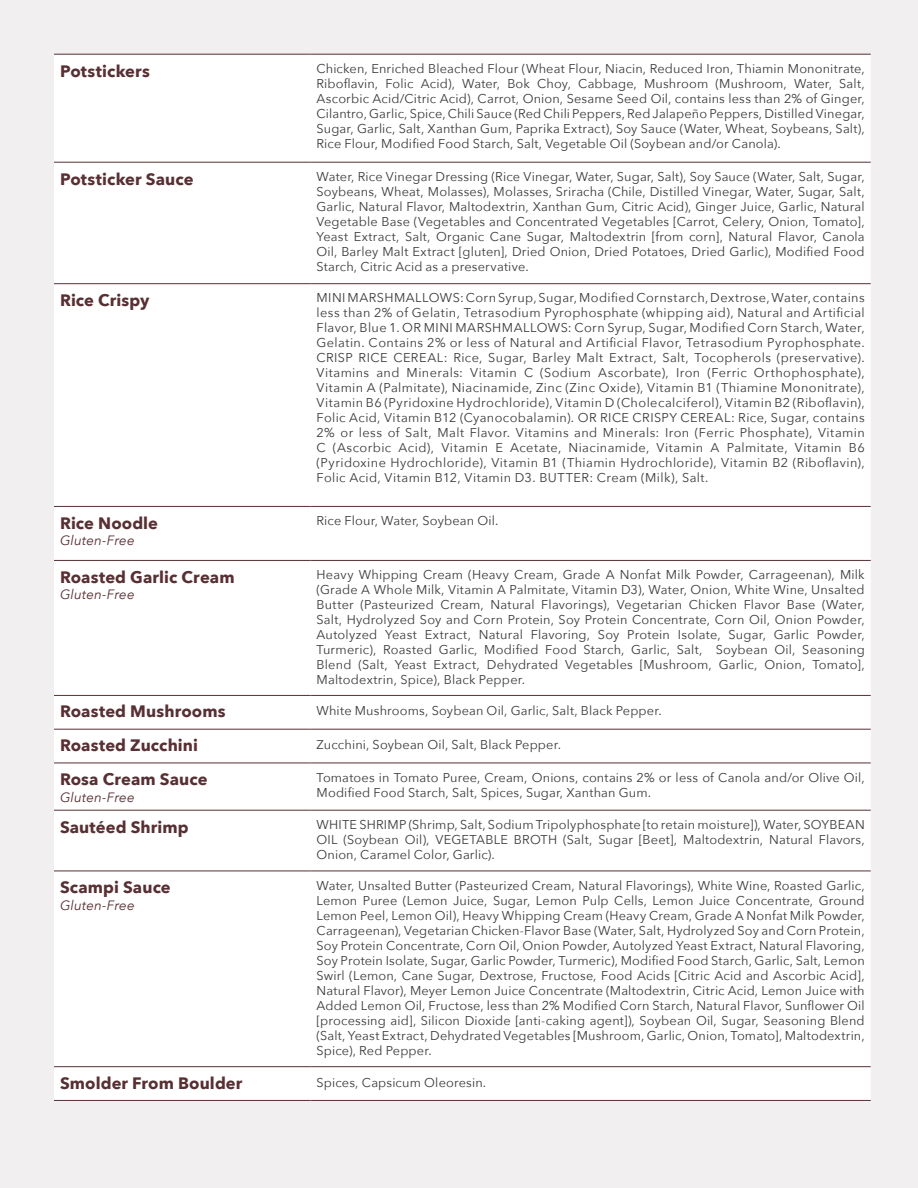
<style>
.page{position:relative;width:918px;height:1188px;background:#f1efef}
.page>*{position:absolute;margin:0;border:0;box-sizing:border-box;transform-origin:0 0}
.t1{font:700 16.5px "Avenir Next";letter-spacing:.005em;color:#582f33}
.t2{font:italic 13.5px "Avenir Next";letter-spacing:.01em;color:#582f33}
.t3{font:12.75px/15px "Avenir Next";letter-spacing:.015em;color:#3a3a3a;text-align:justify}
</style>
<div class="page">
<div style="left:54px;top:55px;width:817px;height:1044px;background:#fff"></div>
<hr style="left:54px;top:54px;width:256px;height:1px;background:#582f33">
<hr style="left:54px;top:162px;width:256px;height:1px;background:#582f33">
<hr style="left:54px;top:283px;width:256px;height:1px;background:#582f33">
<hr style="left:54px;top:506px;width:256px;height:1px;background:#582f33">
<hr style="left:54px;top:560px;width:256px;height:1px;background:#582f33">
<hr style="left:54px;top:695px;width:256px;height:1px;background:#582f33">
<hr style="left:54px;top:729px;width:256px;height:1px;background:#582f33">
<hr style="left:54px;top:763px;width:256px;height:1px;background:#582f33">
<hr style="left:54px;top:810px;width:256px;height:1px;background:#582f33">
<hr style="left:54px;top:871px;width:256px;height:1px;background:#582f33">
<hr style="left:54px;top:1066px;width:256px;height:1px;background:#582f33">
<hr style="left:54px;top:1100px;width:256px;height:1px;background:#582f33">
<hr style="left:310px;top:54px;width:561px;height:1px;background:#582f33">
<hr style="left:310px;top:162px;width:561px;height:1px;background:#582f33">
<hr style="left:310px;top:283px;width:561px;height:1px;background:#582f33">
<hr style="left:310px;top:506px;width:561px;height:1px;background:#582f33">
<hr style="left:310px;top:560px;width:561px;height:1px;background:#582f33">
<hr style="left:310px;top:695px;width:561px;height:1px;background:#582f33">
<hr style="left:310px;top:729px;width:561px;height:1px;background:#582f33">
<hr style="left:310px;top:763px;width:561px;height:1px;background:#582f33">
<hr style="left:310px;top:810px;width:561px;height:1px;background:#582f33">
<hr style="left:310px;top:871px;width:561px;height:1px;background:#582f33">
<hr style="left:310px;top:1066px;width:561px;height:1px;background:#582f33">
<hr style="left:310px;top:1100px;width:561px;height:1px;background:#582f33">
<p class="t1" style="left:60px;top:57px;width:91px">Potstickers</p>
<p class="t3" style="left:316px;top:60px;width:550px">Chicken, Enriched Bleached Flour (Wheat Flour, Niacin, Reduced Iron, Thiamin Mononitrate, Riboflavin, Folic Acid), Water, Bok Choy, Cabbage, Mushroom (Mushroom, Water, Salt, Ascorbic Acid/Citric Acid), Carrot, Onion, Sesame Seed Oil, contains less than 2% of Ginger, Cilantro, Garlic, Spice, Chili Sauce (Red Chili Peppers, Red Jalapeño Peppers, Distilled Vinegar, Sugar, Garlic, Salt, Xanthan Gum, Paprika Extract), Soy Sauce (Water, Wheat, Soybeans, Salt), Rice Flour, Modified Food Starch, Salt, Vegetable Oil (Soybean and/or Canola).</p>
<p class="t1" style="left:60px;top:165px;width:135px">Potsticker Sauce</p>
<p class="t3" style="left:316px;top:168px;width:550px">Water, Rice Vinegar Dressing (Rice Vinegar, Water, Sugar, Salt), Soy Sauce (Water, Salt, Sugar, Soybeans, Wheat, Molasses), Molasses, Sriracha (Chile, Distilled Vinegar, Water, Sugar, Salt, Garlic, Natural Flavor, Maltodextrin, Xanthan Gum, Citric Acid), Ginger Juice, Garlic, Natural Vegetable Base (Vegetables and Concentrated Vegetables [Carrot, Celery, Onion, Tomato], Yeast Extract, Salt, Organic Cane Sugar, Maltodextrin [from corn], Natural Flavor, Canola Oil, Barley Malt Extract [gluten], Dried Onion, Dried Potatoes, Dried Garlic), Modified Food Starch, Citric Acid as a preservative.</p>
<p class="t1" style="left:60px;top:286px;width:91px">Rice Crispy</p>
<p class="t3" style="left:316px;top:290px;width:550px">MINI MARSHMALLOWS: Corn Syrup, Sugar, Modified Cornstarch, Dextrose, Water, contains less than 2% of Gelatin, Tetrasodium Pyrophosphate (whipping aid), Natural and Artificial Flavor, Blue 1. OR MINI MARSHMALLOWS: Corn Syrup, Sugar, Modified Corn Starch, Water, Gelatin. Contains 2% or less of Natural and Artificial Flavor, Tetrasodium Pyrophosphate.<br>CRISP RICE CEREAL: Rice, Sugar, Barley Malt Extract, Salt, Tocopherols (preservative).<br>Vitamins and Minerals: Vitamin C (Sodium Ascorbate), Iron (Ferric Orthophosphate), Vitamin A (Palmitate), Niacinamide, Zinc (Zinc Oxide), Vitamin B1 (Thiamine Mononitrate), Vitamin B6 (Pyridoxine Hydrochloride), Vitamin D (Cholecalciferol), Vitamin B2 (Riboflavin), Folic Acid, Vitamin B12 (Cyanocobalamin). OR RICE CRISPY CEREAL: Rice, Sugar, contains 2% or less of Salt, Malt Flavor. Vitamins and Minerals: Iron (Ferric Phosphate), Vitamin C (Ascorbic Acid), Vitamin E Acetate, Niacinamide, Vitamin A Palmitate, Vitamin B6 (Pyridoxine Hydrochloride), Vitamin B1 (Thiamin Hydrochloride), Vitamin B2 (Riboflavin), Folic Acid, Vitamin B12, Vitamin D3. BUTTER: Cream (Milk), Salt.</p>
<p class="t1" style="left:60px;top:509px;width:100px">Rice Noodle</p>
<p class="t2" style="left:60px;top:529px;width:76px">Gluten-Free</p>
<p class="t3" style="left:316px;top:513px;width:183px">Rice Flour, Water, Soybean Oil.</p>
<p class="t1" style="left:60px;top:563px;width:176px">Roasted Garlic Cream</p>
<p class="t2" style="left:60px;top:583px;width:76px">Gluten-Free</p>
<p class="t3" style="left:316px;top:567px;width:550px">Heavy Whipping Cream (Heavy Cream, Grade A Nonfat Milk Powder, Carrageenan), Milk (Grade A Whole Milk, Vitamin A Palmitate, Vitamin D3), Water, Onion, White Wine, Unsalted Butter (Pasteurized Cream, Natural Flavorings), Vegetarian Chicken Flavor Base (Water, Salt, Hydrolyzed Soy and Corn Protein, Soy Protein Concentrate, Corn Oil, Onion Powder, Autolyzed Yeast Extract, Natural Flavoring, Soy Protein Isolate, Sugar, Garlic Powder, Turmeric), Roasted Garlic, Modified Food Starch, Garlic, Salt, Soybean Oil, Seasoning Blend (Salt, Yeast Extract, Dehydrated Vegetables [Mushroom, Garlic, Onion, Tomato], Maltodextrin, Spice), Black Pepper.</p>
<p class="t1" style="left:60px;top:697px;width:167px">Roasted Mushrooms</p>
<p class="t3" style="left:316px;top:703px;width:347px">White Mushrooms, Soybean Oil, Garlic, Salt, Black Pepper.</p>
<p class="t1" style="left:60px;top:731px;width:140px">Roasted Zucchini</p>
<p class="t3" style="left:316px;top:737px;width:246px">Zucchini, Soybean Oil, Salt, Black Pepper.</p>
<p class="t1" style="left:60px;top:765px;width:149px">Rosa Cream Sauce</p>
<p class="t2" style="left:60px;top:786px;width:76px">Gluten-Free</p>
<p class="t3" style="left:316px;top:769px;width:550px">Tomatoes in Tomato Puree, Cream, Onions, contains 2% or less of Canola and/or Olive Oil,<br>Modified Food Starch, Salt, Spices, Sugar, Xanthan Gum.</p>
<p class="t1" style="left:60px;top:813px;width:130px">Sautéed Shrimp</p>
<p class="t3" style="left:316px;top:816px;width:550px">WHITE SHRIMP (Shrimp, Salt, Sodium Tripolyphosphate [to retain moisture]), Water, SOYBEAN OIL (Soybean Oil), VEGETABLE BROTH (Salt, Sugar [Beet], Maltodextrin, Natural Flavors, Onion, Caramel Color, Garlic).</p>
<p class="t1" style="left:60px;top:873px;width:112px">Scampi Sauce</p>
<p class="t2" style="left:60px;top:894px;width:76px">Gluten-Free</p>
<p class="t3" style="left:316px;top:877px;width:550px">Water, Unsalted Butter (Pasteurized Cream, Natural Flavorings), White Wine, Roasted Garlic, Lemon Puree (Lemon Juice, Sugar, Lemon Pulp Cells, Lemon Juice Concentrate, Ground Lemon Peel, Lemon Oil), Heavy Whipping Cream (Heavy Cream, Grade A Nonfat Milk Powder, Carrageenan), Vegetarian Chicken-Flavor Base (Water, Salt, Hydrolyzed Soy and Corn Protein, Soy Protein Concentrate, Corn Oil, Onion Powder, Autolyzed Yeast Extract, Natural Flavoring, Soy Protein Isolate, Sugar, Garlic Powder, Turmeric), Modified Food Starch, Garlic, Salt, Lemon Swirl (Lemon, Cane Sugar, Dextrose, Fructose, Food Acids [Citric Acid and Ascorbic Acid], Natural Flavor), Meyer Lemon Juice Concentrate (Maltodextrin, Citric Acid, Lemon Juice with Added Lemon Oil, Fructose, less than 2% Modified Corn Starch, Natural Flavor, Sunflower Oil [processing aid], Silicon Dioxide [anti-caking agent]), Soybean Oil, Sugar, Seasoning Blend (Salt, Yeast Extract, Dehydrated Vegetables [Mushroom, Garlic, Onion, Tomato], Maltodextrin, Spice), Red Pepper.</p>
<p class="t1" style="left:60px;top:1068px;width:184px">Smolder From Boulder</p>
<p class="t3" style="left:316px;top:1074px;width:171px">Spices, Capsicum Oleoresin.</p>
</div>
